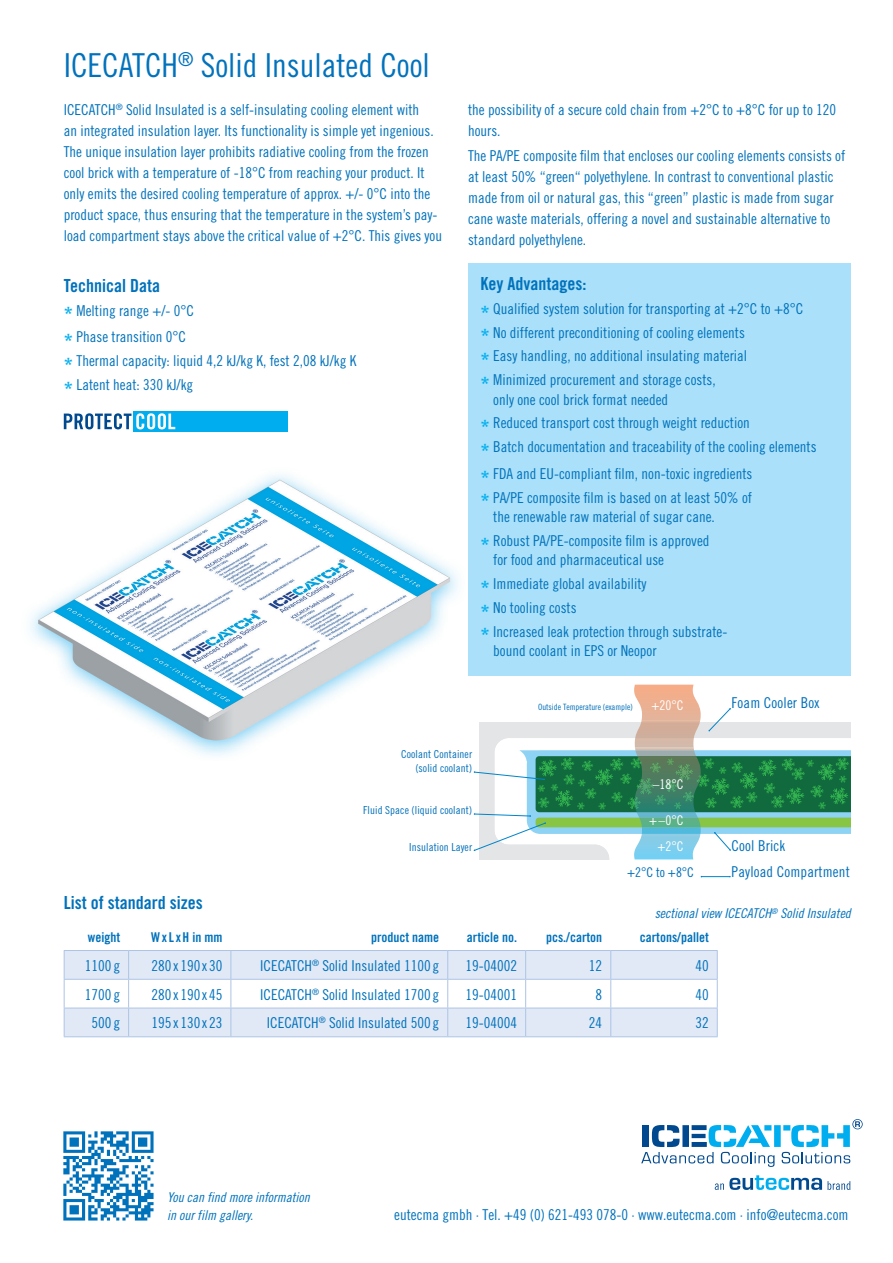
<style>
.page{position:relative;width:893px;height:1263px;background:#fff}
.page>*{position:absolute;margin:0;border:0;box-sizing:border-box;transform-origin:0 0}
.t1{font:33px "Trade Gothic Cond Eighteen";color:#0072bc}
.t2{font:18px "Trade Gothic Bold Cond Twenty";color:#0072bc}
.t3{font:15px/23.7px "Trade Gothic Cond Eighteen";color:#0072bc}
.t4{font:15px/26px "Trade Gothic Cond Eighteen";letter-spacing:.01em;color:#006fb9}
.t5{font:13.5px/18.9px "Trade Gothic Cond Eighteen Obl";color:#0072bc}
.t6{font:13.5px "Trade Gothic Bold Cond Twenty";color:#0072bc}
.t7{font:13.35px/25.2px "Trade Gothic Cond Eighteen";color:#fff;text-align:right}
.t8{font:13.35px "Trade Gothic Cond Eighteen";color:#006fb9}
.t9{font:11.1px/13.8px "Trade Gothic Cond Eighteen";letter-spacing:.01em;color:#006fb9;text-align:right}
.t10{font:8.7px "Trade Gothic Cond Eighteen";color:#006fb9}
.s1{font-family:"Trade Gothic Bold Cond Twenty";font-size:21px;color:#00aeef}
.s2{font-family:"Trade Gothic LT Std Cn 18"}
</style>
<div class="page">
<svg style="left:715px;top:1175px;width:135px;height:15px"></svg>
<svg style="left:641px;top:1119px;width:222px;height:48px"></svg>
<img style="left:64px;top:1131px;width:89px;height:89px">
<img style="left:38px;top:472px;width:413px;height:275px">
<svg style="left:479px;top:722px;width:372px;height:137px;fill:#e4e5e7"></svg>
<img style="left:635px;top:738px;width:65px;height:9px">
<svg style="left:634px;top:685px;width:67px;height:53px;background:#e6b8a0"></svg>
<svg style="left:708px;top:708px;width:23px;height:23px"></svg>
<svg style="left:474px;top:747px;width:377px;height:104px"></svg>
<svg style="left:701px;top:876px;width:30px;height:1px"></svg>
<div style="left:468px;top:264px;width:382px;height:412px;background:#aae0f9"></div>
<svg style="left:65px;top:951px;width:652px;height:85px;fill:#e1e9f6"></svg>
<hr style="left:64px;top:950px;width:65px;height:1px;background:#adc4e5">
<hr style="left:129px;top:950px;width:102px;height:1px;background:#adc4e5">
<hr style="left:231px;top:950px;width:217px;height:1px;background:#adc4e5">
<hr style="left:448px;top:950px;width:78px;height:1px;background:#adc4e5">
<hr style="left:526px;top:950px;width:85px;height:1px;background:#adc4e5">
<hr style="left:611px;top:950px;width:107px;height:1px;background:#adc4e5">
<hr style="left:64px;top:979px;width:65px;height:1px;background:#adc4e5">
<hr style="left:129px;top:979px;width:102px;height:1px;background:#adc4e5">
<hr style="left:231px;top:979px;width:217px;height:1px;background:#adc4e5">
<hr style="left:448px;top:979px;width:78px;height:1px;background:#adc4e5">
<hr style="left:526px;top:979px;width:85px;height:1px;background:#adc4e5">
<hr style="left:611px;top:979px;width:107px;height:1px;background:#adc4e5">
<hr style="left:64px;top:1008px;width:65px;height:1px;background:#adc4e5">
<svg style="left:64px;top:951px;width:1px;height:85px"></svg>
<hr style="left:129px;top:1008px;width:102px;height:1px;background:#adc4e5">
<svg style="left:128px;top:951px;width:1px;height:85px"></svg>
<hr style="left:231px;top:1008px;width:217px;height:1px;background:#adc4e5">
<svg style="left:231px;top:951px;width:1px;height:85px"></svg>
<hr style="left:448px;top:1008px;width:78px;height:1px;background:#adc4e5">
<svg style="left:447px;top:951px;width:1px;height:85px"></svg>
<hr style="left:526px;top:1008px;width:85px;height:1px;background:#adc4e5">
<svg style="left:525px;top:951px;width:1px;height:85px"></svg>
<hr style="left:611px;top:1008px;width:107px;height:1px;background:#adc4e5">
<svg style="left:610px;top:951px;width:1px;height:85px"></svg>
<svg style="left:717px;top:951px;width:1px;height:85px"></svg>
<hr style="left:64px;top:1036px;width:65px;height:1px;background:#adc4e5">
<hr style="left:129px;top:1036px;width:102px;height:1px;background:#adc4e5">
<hr style="left:231px;top:1036px;width:217px;height:1px;background:#adc4e5">
<hr style="left:448px;top:1036px;width:78px;height:1px;background:#adc4e5">
<hr style="left:526px;top:1036px;width:85px;height:1px;background:#adc4e5">
<hr style="left:611px;top:1036px;width:107px;height:1px;background:#adc4e5">
<div style="left:133px;top:411px;width:154px;height:21px;background:#00aeef"></div>
<svg style="left:64px;top:413px;width:111px;height:16px"></svg>
<h1 class="t1" style="left:64px;top:46px;width:368px">ICECATCH<sup>®</sup> Solid Insulated Cool</h1>
<p class="t3" style="left:64px;top:99px;width:380px;line-height:21px">ICECATCH<sup>®</sup> Solid Insulated is a self-insulating cooling element with<br>an integrated insulation layer. Its functionality is simple yet ingenious.<br>The unique insulation layer prohibits radiative cooling from the frozen cool brick with a temperature of -18°C from reaching your product. It only emits the desired cooling temperature of approx. +/- 0°C into the product space, thus ensuring that the temperature in the system’s pay&shy;load compartment stays above the critical value of +2°C. This gives you</p>
<p class="t3" style="left:468px;top:99px;width:370px;line-height:21px">the possibility of a secure cold chain from +2°C to +8°C for up to 120 hours.</p>
<p class="t3" style="left:468px;top:145px;width:379px;line-height:21px">The PA/PE composite film that encloses our cooling elements consists of at least 50% “green“ polyethylene. In contrast to conventional plastic made from oil or natural gas, this “green” plastic is made from sugar cane waste materials, offering a novel and sustainable alternative to standard polyethylene.</p>
<p class="t2" style="left:64px;top:275px;width:98px">Technical Data</p>
<p class="t3" style="left:64px;top:297px;width:132px;line-height:26.7px"><span class="s1">*</span> Melting range +/- 0°C <span class="s1">*</span> Phase transition 0°C</p>
<p class="t3" style="left:64px;top:349px;width:294px"><span class="s1">*</span> Thermal capacity: liquid 4,2 kJ/kg K, fest 2,08 kJ/kg K <span class="s1">*</span> Latent heat: 330 kJ/kg</p>
<p class="t2" style="left:480px;top:273px;width:107px">Key Advantages:</p>
<p class="t3" style="left:480px;top:297px;width:324px"><span class="s1">*</span> Qualified system solution for transporting at +2°C to +8°C <span class="s1">*</span> No different preconditioning of cooling elements<br><span class="s1">*</span> Easy handling, no additional insulating material<br><span class="s1">*</span> Minimized procurement and storage costs,</p>
<p class="t3" style="left:480px;top:387px;width:337px;text-indent:13px">only one cool brick format needed<br><span class="s1">*</span> Reduced transport cost through weight reduction<br><span class="s1">*</span> Batch documentation and traceability of the cooling elements</p>
<p class="t3" style="left:480px;top:462px;width:273px"><span class="s1">*</span> FDA and EU-compliant film, non-toxic ingredients <span class="s1">*</span> PA/PE composite film is based on at least 50% of</p>
<p class="t3" style="left:480px;top:505px;width:236px;text-indent:13px">the renewable raw material of sugar cane. <span class="s1">*</span> Robust PA/PE-composite film is approved</p>
<p class="t3" style="left:480px;top:548px;width:248px;text-indent:13px">for food and pharmaceutical use<br><span class="s1">*</span> Immediate global availability<br><span class="s1">*</span> No tooling costs<br><span class="s1">*</span> Increased leak protection through substrate-</p>
<p class="t3" style="left:493px;top:639px;width:165px">bound coolant in EPS or Neopor</p>
<p class="t3" style="left:468px;top:298px;width:273px"><span class="s1">*</span> Spread ng of heat absorption arou d 0°C<br><span class="s1">*</span> Compatible with the PROTECT system packaging:</p>
<p class="t9" style="left:401px;top:747px;width:72px">Coolant Container (solid coolant)</p>
<p class="t10" style="left:538px;top:701px;width:96px">Outside Temperature (example)</p>
<p class="t7" style="left:652px;top:692px;width:33px">+20°C</p>
<p class="t4" style="left:732px;top:690px;width:89px">Foam Cooler Box</p>
<p class="t9" style="left:363px;top:803px;width:110px">Fluid Space (liquid coolant)</p>
<p class="t9" style="left:409px;top:840px;width:64px">Insulation Layer</p>
<p class="t7" style="left:653px;top:772px;width:32px">–18°C</p>
<p class="t7" style="left:649px;top:808px;width:36px">+–0°C +2°C</p>
<p class="t8" style="left:627px;top:865px;width:68px">+2°C to +8°C</p>
<p class="t4" style="left:732px;top:832px;width:120px">Cool Brick<br>Payload Compartment</p>
<p class="t2" style="left:64px;top:891px;width:140px">List of standard sizes</p>
<p class="t6" style="left:88px;top:929px;width:34px">weight</p>
<p class="t6" style="left:151px;top:929px;width:73px">W x L x H in mm</p>
<p class="t6" style="left:371px;top:929px;width:70px">product name</p>
<p class="t6" style="left:467px;top:929px;width:52px">article no.</p>
<p class="t6" style="left:546px;top:929px;width:58px">pcs./carton</p>
<p class="t6" style="left:640px;top:929px;width:70px">cartons/pallet</p>
<p class="t3" style="left:85px;top:953px;width:37px">1100 g</p>
<p class="t3" style="left:152px;top:953px;width:72px">280 x 190 x 30</p>
<p class="t3" style="left:260px;top:953px;width:181px">ICECATCH<sup>®</sup> Solid Insulated 1100 g</p>
<p class="t3" style="left:466px;top:953px;width:53px">19-04002</p>
<p class="t3" style="left:589px;top:953px;width:15px">12</p>
<p class="t3" style="left:695px;top:953px;width:15px">40</p>
<p class="t3" style="left:85px;top:982px;width:37px">1700 g</p>
<p class="t3" style="left:152px;top:982px;width:72px">280 x 190 x 45</p>
<p class="t3" style="left:260px;top:982px;width:181px">ICECATCH<sup>®</sup> Solid Insulated 1700 g</p>
<p class="t3" style="left:466px;top:982px;width:53px">19-04001</p>
<p class="t3" style="left:596px;top:982px;width:8px">8</p>
<p class="t3" style="left:695px;top:982px;width:15px">40</p>
<p class="t3" style="left:92px;top:1011px;width:30px">500 g</p>
<p class="t3" style="left:152px;top:1011px;width:72px">195 x 130 x 23</p>
<p class="t3" style="left:267px;top:1011px;width:174px">ICECATCH<sup>®</sup> Solid Insulated 500 g</p>
<p class="t3" style="left:466px;top:1011px;width:53px">19-04004</p>
<p class="t3" style="left:589px;top:1011px;width:15px">24</p>
<p class="t3" style="left:695px;top:1011px;width:15px">32</p>
<p class="t5" style="left:655px;top:904px;width:198px">sectional view ICECATCH<sup>®</sup> Solid Insulated</p>
<p class="t5" style="left:167px;top:1187px;width:144px">You can find more information in our film gallery.</p>
<p class="t3" style="left:394px;top:1203px;width:456px">eutecma gmbh · Tel. +49 (0) 621-<span class="s2">493 078</span>-0 · www.eutecma.com · info@eutecma.com</p>
</div>
